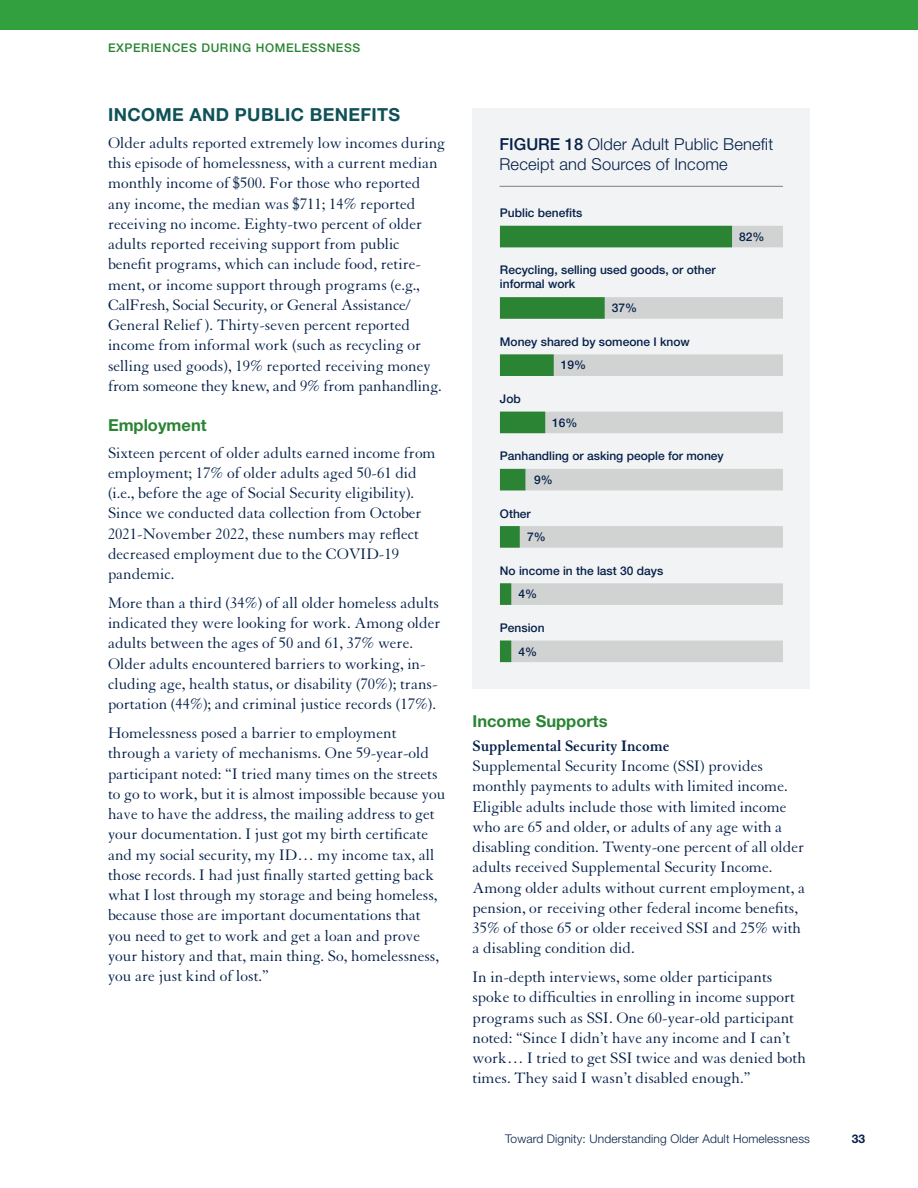
<style>
.page{position:relative;width:918px;height:1188px;background:#fff}
.page>*{position:absolute;margin:0;border:0;box-sizing:border-box;transform-origin:0 0}
.t1{font:700 18px "Helvetica Neue LT Std";letter-spacing:.02em;color:#0e5258}
.Body_Copy_-_Granyon_11_13_5{font:16.5px/20.2px "Granjon LT Std";color:#052049}
.Body_Copy_-_Granyon_11_13_5_-_Bwtn_Secti{font:16.5px/20.2px "Granjon LT Std";color:#052049}
.Figure_Caption_-_Helv_11_13_Light{font:300 16.5px/19.5px "Helvetica Neue LT Std";letter-spacing:.01em;color:#052049}
.H3_extra_space{font:700 16.5px "Helvetica Neue LT Std";color:#2a8434}
.Figure_Caption_-_Helv_11_13_Light-2{font:500 12px/13.5px "Helvetica Neue LT Std";color:#052049}
.t2{font:300 12px "Helvetica Neue LT Std";letter-spacing:.01em;color:#052049}
.t3{font:500 12px "Helvetica Neue LT Std";letter-spacing:.05em;color:#2a8434}
.Figure_Numbers_-_Helv_8_10_Med{font:500 12px "Helvetica Neue LT Std";color:#052049}
.t4{font:700 12px "Helvetica Neue LT Std";color:#052049}
.s1{font-weight:500}
.s2{font-weight:700}
</style>
<div class="page">
<div style="left:0;top:0;width:918px;height:29px;background:#32a03e"></div>
<div style="left:472px;top:108px;width:338px;height:580px;background:#f2f3f4"></div>
<hr style="left:500px;top:186px;width:283px;height:1px;background:#878d96">
<svg style="left:500px;top:297px;width:283px;height:22px;background:#94b699"></svg>
<svg style="left:500px;top:354px;width:283px;height:22px;background:#b2c4b5"></svg>
<svg style="left:500px;top:412px;width:283px;height:21px;background:#b6c6b9"></svg>
<svg style="left:500px;top:469px;width:283px;height:21px;background:#c1cbc4"></svg>
<svg style="left:500px;top:583px;width:283px;height:22px;background:#cbd0cd"></svg>
<div style="left:500px;top:641px;width:283px;height:21px;background:#d1d3d3"></div>
<svg style="left:500px;top:226px;width:283px;height:21px;background:#489250"></svg>
<svg style="left:500px;top:526px;width:283px;height:22px;background:#c6cec8"></svg>
<p class="t3" style="left:108px;top:41px;width:254px">EXPERIENCES DURING HOMELESSNESS</p>
<h2 class="t1" style="left:108px;top:103px;width:294px">INCOME AND PUBLIC BENEFITS</h2>
<p class="Body_Copy_-_Granyon_11_13_5" style="left:108px;top:133px;width:339px">Older adults reported extremely low incomes during this episode of homelessness, with a current median monthly income of $500. For those who reported any income, the median was $711; 14% reported receiving no income. Eighty-two percent of older adults reported receiving support from public benefit programs, which can include food, retire&shy;ment, or income support through programs (e.g., CalFresh, Social Security, or General Assistance/ General Relief ). Thirty-seven percent reported income from informal work (such as recycling or selling used goods), 19% reported receiving money from someone they knew, and 9% from panhandling.</p>
<p class="H3_extra_space" style="left:108px;top:415px;width:100px">Employment</p>
<p class="Body_Copy_-_Granyon_11_13_5" style="left:108px;top:443px;width:329px">Sixteen percent of older adults earned income from employment; 17% of older adults aged 50-61 did (i.e., before the age of Social Security eligibility).<br>Since we conducted data collection from October 2021-November 2022, these numbers may reflect decreased employment due to the COVID-19 pandemic.</p>
<p class="Body_Copy_-_Granyon_11_13_5" style="left:108px;top:593px;width:334px">More than a third (34%) of all older homeless adults indicated they were looking for work. Among older adults between the ages of 50 and 61, 37% were.<br>Older adults encountered barriers to working, in&shy;cluding age, health status, or disability (70%); trans&shy;portation (44%); and criminal justice records (17%).</p>
<p class="Body_Copy_-_Granyon_11_13_5" style="left:108px;top:723px;width:339px">Homelessness posed a barrier to employment through a variety of mechanisms. One 59-year-old participant noted: “I tried many times on the streets to go to work, but it is almost impossible because you have to have the address, the mailing address to get your documentation. I just got my birth certificate and my social security, my ID… my income tax, all those records. I had just finally started getting back what I lost through my storage and being homeless, because those are important documentations that you need to get to work and get a loan and prove your history and that, main thing. So, homelessness, you are just kind of lost.”</p>
<p class="Figure_Caption_-_Helv_11_13_Light" style="left:499px;top:134px;width:275px"><span class="s1">FIGURE 18</span> Older Adult Public Benefit<br>Receipt and Sources of Income</p>
<p class="Figure_Caption_-_Helv_11_13_Light-2" style="left:500px;top:206px;width:84px">Public benefits</p>
<p class="Figure_Caption_-_Helv_11_13_Light-2" style="left:500px;top:263px;width:217px">Recycling, selling used goods, or other informal work</p>
<p class="Figure_Numbers_-_Helv_8_10_Med" style="left:612px;top:301px;width:27px">37%</p>
<p class="Figure_Caption_-_Helv_11_13_Light-2" style="left:500px;top:335px;width:191px">Money shared by someone I know</p>
<p class="Figure_Caption_-_Helv_11_13_Light-2" style="left:500px;top:392px;width:22px">Job</p>
<p class="Figure_Numbers_-_Helv_8_10_Med" style="left:561px;top:358px;width:27px">19%</p>
<p class="Figure_Numbers_-_Helv_8_10_Med" style="left:552px;top:415px;width:27px">16%</p>
<p class="Figure_Caption_-_Helv_11_13_Light-2" style="left:500px;top:449px;width:225px">Panhandling or asking people for money</p>
<p class="Figure_Numbers_-_Helv_8_10_Med" style="left:534px;top:473px;width:20px">9%</p>
<p class="Figure_Caption_-_Helv_11_13_Light-2" style="left:500px;top:506px;width:32px">Other</p>
<p class="Figure_Numbers_-_Helv_8_10_Med" style="left:527px;top:530px;width:20px">7%</p>
<p class="Figure_Caption_-_Helv_11_13_Light-2" style="left:500px;top:564px;width:165px">No income in the last 30 days</p>
<p class="Figure_Numbers_-_Helv_8_10_Med" style="left:519px;top:587px;width:20px">4%</p>
<p class="Figure_Caption_-_Helv_11_13_Light-2" style="left:500px;top:621px;width:46px">Pension</p>
<p class="Figure_Numbers_-_Helv_8_10_Med" style="left:519px;top:644px;width:20px">4%</p>
<p class="Figure_Numbers_-_Helv_8_10_Med" style="left:739px;top:229px;width:27px">82%</p>
<p class="H3_extra_space" style="left:472px;top:711px;width:137px">Income Supports</p>
<p class="Body_Copy_-_Granyon_11_13_5" style="left:472px;top:736px;width:334px"><span class="s2">Supplemental Security Income<br></span>Supplemental Security Income (SSI) provides monthly payments to adults with limited income.<br>Eligible adults include those with limited income who are 65 and older, or adults of any age with a disabling condition. Twenty-one percent of all older adults received Supplemental Security Income.<br>Among older adults without current employment, a pension, or receiving other federal income benefits, 35% of those 65 or older received SSI and 25% with a disabling condition did.</p>
<p class="Body_Copy_-_Granyon_11_13_5_-_Bwtn_Secti" style="left:472px;top:967px;width:335px">In in-depth interviews, some older participants spoke to difficulties in enrolling in income support programs such as SSI. One 60-year-old participant noted: “Since I didn’t have any income and I can’t work… I tried to get SSI twice and was denied both times. They said I wasn’t disabled enough.”</p>
<p class="t2" style="left:505px;top:1131px;width:306px">Toward Dignity: Understanding Older Adult Homelessness</p>
<p class="t4" style="left:852px;top:1131px;width:15px">33</p>
</div>
